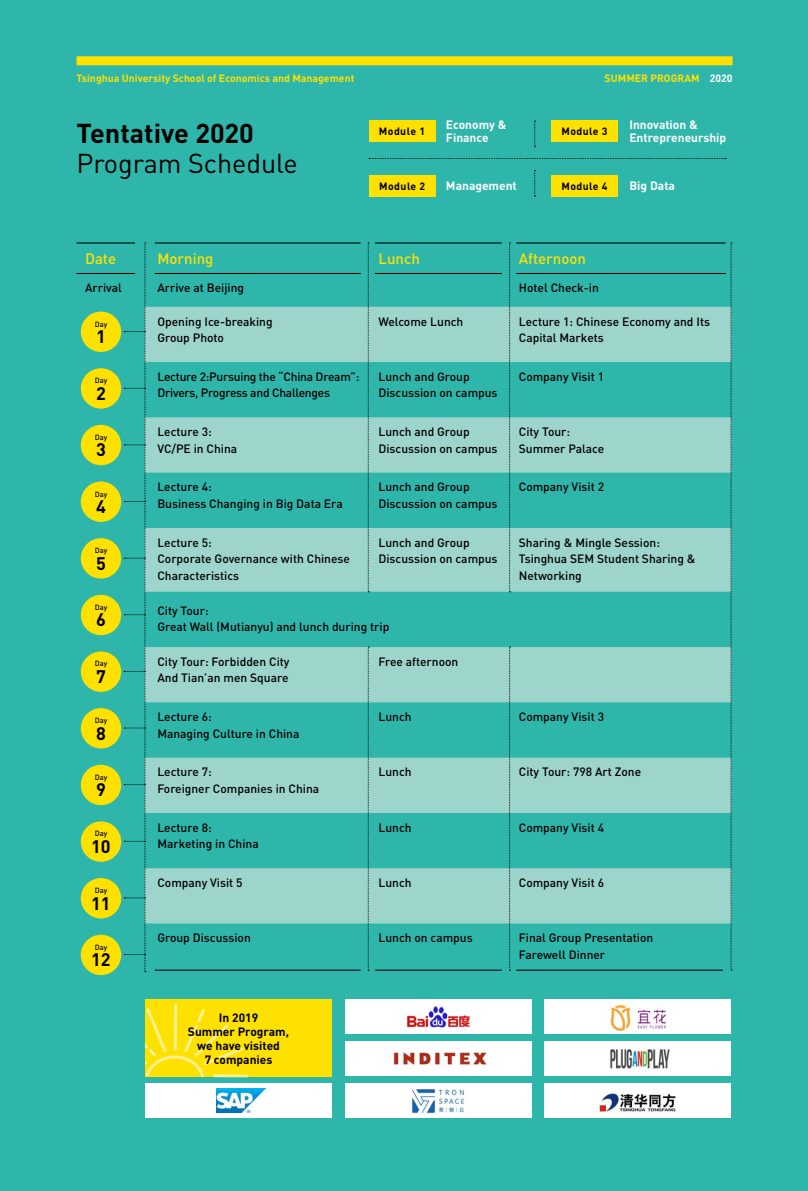
<style>
.page{position:relative;width:808px;height:1191px;background:#2eb6aa}
.page>*{position:absolute;margin:0;border:0;box-sizing:border-box;transform-origin:0 0}
.t1{font:27px "DIN";letter-spacing:-.005em;color:#000}
.t2{font:700 27px "DIN";color:#000}
.t3{font:700 18px "DIN";color:#000}
.t4{font:500 15px "DIN";color:#ffe100}
.t5{font:500 12px/16.5px "DIN";color:#000}
.t6{font:500 12px/16.5px "DIN";letter-spacing:-.02em;color:#000}
.t7{font:700 12px/13.5px "DIN";color:#fff}
.t8{font:700 12px/14.2px "DIN";color:#000;text-align:center}
.t9{font:700 10.5px "DIN";color:#ffe100}
.t10{font:700 10.5px "DIN";letter-spacing:.04em;color:#000}
.t11{font:500 7.5px "DIN";color:#000}
.s1{color:#fff}
</style>
<div class="page">
<svg style="left:146px;top:307px;width:585px;height:616px;fill:#9dd4cc"></svg>
<hr style="left:155px;top:242px;width:206px;height:1px;background:#000">
<hr style="left:375px;top:242px;width:127px;height:1px;background:#000">
<hr style="left:155px;top:273px;width:206px;height:1px;background:#000">
<hr style="left:375px;top:273px;width:127px;height:1px;background:#000">
<hr style="left:516px;top:242px;width:209px;height:1px;background:#000">
<hr style="left:155px;top:969px;width:206px;height:1px;background:#000">
<hr style="left:375px;top:969px;width:127px;height:1px;background:#000">
<hr style="left:516px;top:969px;width:207px;height:1px;background:#000">
<hr style="left:516px;top:273px;width:209px;height:1px;background:#000">
<hr style="left:77px;top:242px;width:58px;height:1px;background:#000">
<hr style="left:77px;top:273px;width:58px;height:1px;background:#000">
<svg style="left:368px;top:243px;width:1px;height:349px"></svg>
<svg style="left:368px;top:646px;width:1px;height:325px"></svg>
<svg style="left:509px;top:243px;width:2px;height:349px"></svg>
<svg style="left:731px;top:243px;width:1px;height:727px"></svg>
<svg style="left:509px;top:646px;width:2px;height:325px"></svg>
<svg style="left:124px;top:243px;width:22px;height:729px"></svg>
<div style="left:81px;top:311px;width:40px;height:41px;background:#ffe100;border-radius:50%"></div>
<div style="left:81px;top:368px;width:40px;height:40px;background:#ffe100;border-radius:50%"></div>
<div style="left:81px;top:425px;width:40px;height:40px;background:#ffe100;border-radius:50%"></div>
<div style="left:81px;top:481px;width:40px;height:41px;background:#ffe100;border-radius:50%"></div>
<div style="left:81px;top:538px;width:40px;height:40px;background:#ffe100;border-radius:50%"></div>
<div style="left:81px;top:595px;width:40px;height:40px;background:#ffe100;border-radius:50%"></div>
<div style="left:81px;top:651px;width:40px;height:41px;background:#ffe100;border-radius:50%"></div>
<div style="left:81px;top:708px;width:40px;height:40px;background:#ffe100;border-radius:50%"></div>
<div style="left:81px;top:764px;width:40px;height:41px;background:#ffe100;border-radius:50%"></div>
<div style="left:81px;top:821px;width:40px;height:41px;background:#ffe100;border-radius:50%"></div>
<div style="left:81px;top:878px;width:40px;height:40px;background:#ffe100;border-radius:50%"></div>
<div style="left:81px;top:934px;width:40px;height:41px;background:#ffe100;border-radius:50%"></div>
<div style="left:77px;top:56px;width:655px;height:9px;background:#ffe100"></div>
<div style="left:369px;top:121px;width:66px;height:21px;background:#ffe100"></div>
<div style="left:551px;top:121px;width:67px;height:21px;background:#ffe100"></div>
<div style="left:551px;top:175px;width:67px;height:22px;background:#ffe100"></div>
<div style="left:369px;top:175px;width:67px;height:22px;background:#ffe100"></div>
<svg style="left:369px;top:158px;width:357px;height:1px"></svg>
<svg style="left:534px;top:121px;width:2px;height:26px"></svg>
<svg style="left:534px;top:170px;width:2px;height:27px"></svg>
<div style="left:345px;top:999px;width:186px;height:35px;background:#fff"></div>
<img style="left:406px;top:1006px;width:64px;height:21px">
<div style="left:145px;top:999px;width:187px;height:78px;background:#ffe100"></div>
<svg style="left:145px;top:1003px;width:104px;height:74px"></svg>
<div style="left:345px;top:1041px;width:186px;height:35px;background:#fff"></div>
<div style="left:145px;top:1083px;width:187px;height:35px;background:#fff"></div>
<img style="left:217px;top:1088px;width:48px;height:24px">
<img style="left:393px;top:1052px;width:94px;height:14px">
<div style="left:545px;top:1083px;width:186px;height:35px;background:#fff"></div>
<img style="left:598px;top:1093px;width:78px;height:20px">
<div style="left:545px;top:999px;width:186px;height:35px;background:#fff"></div>
<div style="left:545px;top:1041px;width:186px;height:35px;background:#fff"></div>
<img style="left:610px;top:1049px;width:60px;height:20px">
<img style="left:610px;top:1003px;width:56px;height:27px">
<div style="left:345px;top:1083px;width:186px;height:35px;background:#fff"></div>
<img style="left:411px;top:1089px;width:54px;height:24px">
<p class="t9" style="left:77px;top:71px;width:279px">Tsinghua University School of Economics and Management</p>
<p class="t9" style="left:605px;top:71px;width:129px">SUMMER PROGRAM <span class="s1">2020</span></p>
<p class="t7" style="left:446px;top:117px;width:62px">Economy &amp;<br>Finance</p>
<p class="t7" style="left:446px;top:178px;width:72px">Management</p>
<p class="t7" style="left:629px;top:117px;width:98px">Innovation &amp;<br>Entrepreneurship</p>
<p class="t7" style="left:629px;top:178px;width:47px">Big Data</p>
<h1 class="t2" style="left:77px;top:115px;width:179px">Tentative 2020</h1>
<h1 class="t1" style="left:77px;top:146px;width:223px">Program Schedule</h1>
<p class="t10" style="left:379px;top:124px;width:48px">Module 1</p>
<p class="t10" style="left:561px;top:124px;width:48px">Module 3</p>
<p class="t10" style="left:379px;top:179px;width:48px">Module 2</p>
<p class="t10" style="left:561px;top:179px;width:48px">Module 4</p>
<p class="t4" style="left:85px;top:249px;width:33px">Date</p>
<p class="t4" style="left:157px;top:249px;width:58px">Morning</p>
<p class="t4" style="left:378px;top:249px;width:43px">Lunch</p>
<p class="t4" style="left:519px;top:249px;width:69px">Afternoon</p>
<p class="t5" style="left:85px;top:278px;width:38px">Arrival</p>
<p class="t5" style="left:157px;top:278px;width:88px">Arrive at Beijing</p>
<p class="t5" style="left:519px;top:278px;width:82px">Hotel Check-in</p>
<p class="t5" style="left:157px;top:312px;width:117px">Opening Ice-breaking<br>Group Photo</p>
<p class="t5" style="left:378px;top:312px;width:86px">Welcome Lunch</p>
<p class="t5" style="left:519px;top:312px;width:193px">Lecture 1: Chinese Economy and Its<br>Capital Markets</p>
<p class="t6" style="left:157px;top:368px;width:204px">Lecture 2:Pursuing the “China Dream”:<br>Drivers, Progress and Challenges</p>
<p class="t5" style="left:378px;top:368px;width:121px">Lunch and Group<br>Discussion on campus</p>
<p class="t5" style="left:519px;top:368px;width:87px">Company Visit 1</p>
<p class="t5" style="left:157px;top:423px;width:81px">Lecture 3:<br>VC/PE in China</p>
<p class="t5" style="left:378px;top:423px;width:121px">Lunch and Group<br>Discussion on campus</p>
<p class="t5" style="left:519px;top:423px;width:87px">City Tour:<br>Summer Palace</p>
<p class="t5" style="left:157px;top:478px;width:187px">Lecture 4:<br>Business Changing in Big Data Era</p>
<p class="t5" style="left:378px;top:478px;width:121px">Lunch and Group<br>Discussion on campus</p>
<p class="t5" style="left:519px;top:478px;width:87px">Company Visit 2</p>
<p class="t5" style="left:157px;top:534px;width:194px">Lecture 5:<br>Corporate Governance with Chinese<br>Characteristics</p>
<p class="t5" style="left:378px;top:534px;width:121px">Lunch and Group<br>Discussion on campus</p>
<p class="t5" style="left:519px;top:534px;width:178px">Sharing &amp; Mingle Session:<br>Tsinghua SEM Student Sharing &amp;<br>Networking</p>
<p class="t5" style="left:157px;top:602px;width:233px">City Tour:<br>Great Wall (Mutianyu) and lunch during trip</p>
<p class="t5" style="left:157px;top:653px;width:134px">City Tour: Forbidden City<br>And Tian’an men Square</p>
<p class="t5" style="left:378px;top:653px;width:81px">Free afternoon</p>
<p class="t5" style="left:157px;top:708px;width:144px">Lecture 6:<br>Managing Culture in China</p>
<p class="t5" style="left:378px;top:708px;width:35px">Lunch</p>
<p class="t5" style="left:519px;top:708px;width:87px">Company Visit 3</p>
<p class="t5" style="left:157px;top:763px;width:163px">Lecture 7:<br>Foreigner Companies in China</p>
<p class="t5" style="left:378px;top:763px;width:35px">Lunch</p>
<p class="t5" style="left:519px;top:763px;width:124px">City Tour: 798 Art Zone</p>
<p class="t5" style="left:157px;top:818px;width:103px">Lecture 8:<br>Marketing in China</p>
<p class="t5" style="left:378px;top:818px;width:35px">Lunch</p>
<p class="t5" style="left:519px;top:818px;width:87px">Company Visit 4</p>
<p class="t5" style="left:157px;top:874px;width:87px">Company Visit 5</p>
<p class="t5" style="left:378px;top:874px;width:35px">Lunch</p>
<p class="t5" style="left:519px;top:874px;width:87px">Company Visit 6</p>
<p class="t11" style="left:95px;top:319px;width:14px">Day</p>
<h2 class="t3" style="left:96px;top:325px;width:11px">1</h2>
<p class="t11" style="left:95px;top:376px;width:14px">Day</p>
<h2 class="t3" style="left:96px;top:381px;width:11px">2</h2>
<p class="t11" style="left:95px;top:432px;width:14px">Day</p>
<h2 class="t3" style="left:96px;top:438px;width:11px">3</h2>
<p class="t11" style="left:95px;top:489px;width:14px">Day</p>
<h2 class="t3" style="left:96px;top:495px;width:11px">4</h2>
<p class="t11" style="left:95px;top:545px;width:14px">Day</p>
<h2 class="t3" style="left:96px;top:551px;width:11px">5</h2>
<p class="t11" style="left:95px;top:602px;width:14px">Day</p>
<h2 class="t3" style="left:96px;top:608px;width:11px">6</h2>
<p class="t11" style="left:95px;top:659px;width:14px">Day</p>
<h2 class="t3" style="left:96px;top:664px;width:11px">7</h2>
<p class="t11" style="left:95px;top:715px;width:14px">Day</p>
<h2 class="t3" style="left:96px;top:721px;width:11px">8</h2>
<p class="t11" style="left:95px;top:772px;width:14px">Day</p>
<h2 class="t3" style="left:96px;top:778px;width:11px">9</h2>
<p class="t11" style="left:95px;top:829px;width:14px">Day</p>
<h2 class="t3" style="left:91px;top:834px;width:21px">10</h2>
<p class="t11" style="left:95px;top:885px;width:14px">Day</p>
<h2 class="t3" style="left:91px;top:891px;width:21px">11</h2>
<p class="t11" style="left:95px;top:942px;width:14px">Day</p>
<h2 class="t3" style="left:91px;top:948px;width:21px">12</h2>
<p class="t5" style="left:157px;top:929px;width:95px">Group Discussion</p>
<p class="t5" style="left:378px;top:929px;width:96px">Lunch on campus</p>
<p class="t5" style="left:519px;top:929px;width:136px">Final Group Presentation<br>Farewell Dinner</p>
<p class="t8" style="left:188px;top:1009px;width:103px">In 2019<br>Summer Program, we have visited<br>7 companies</p>
</div>
